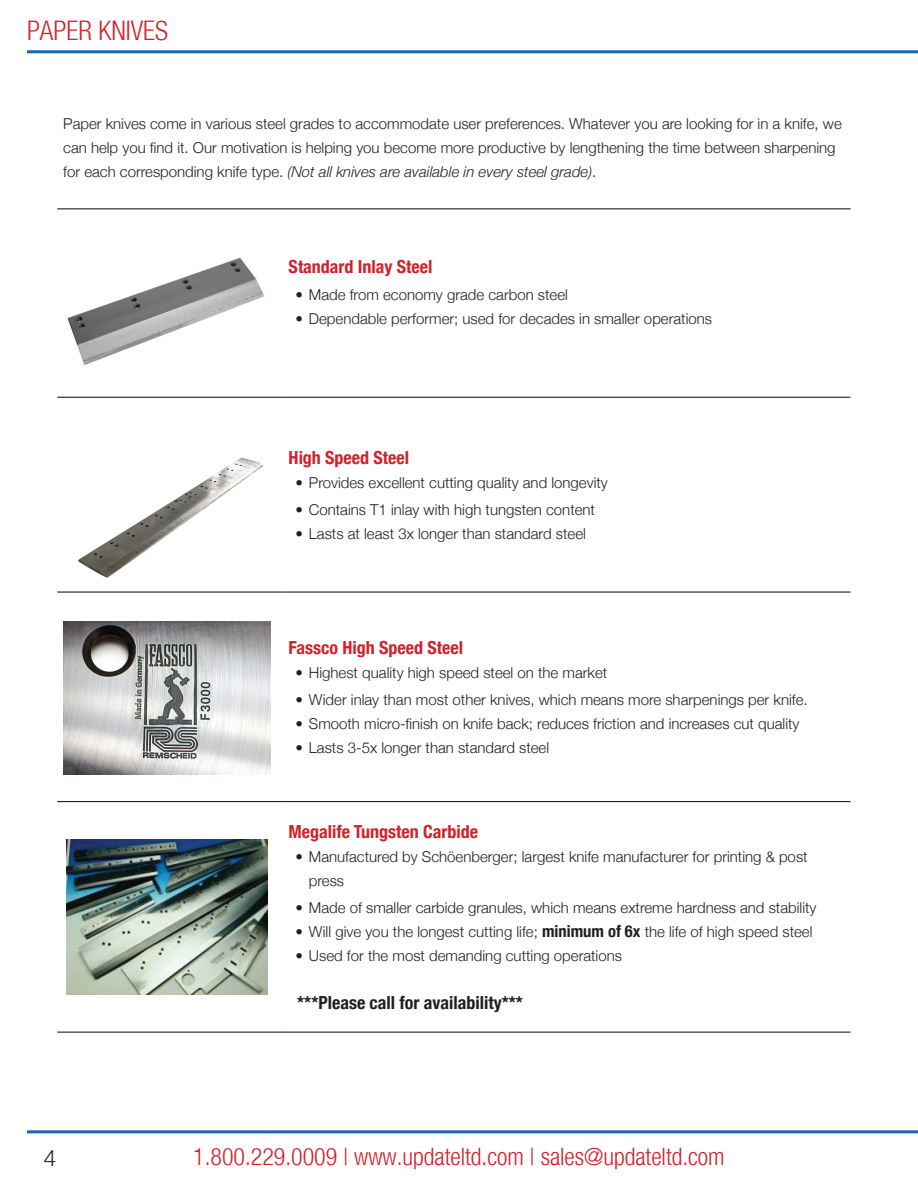
<style>
.page{position:relative;width:918px;height:1188px;background:#fff}
.page>*{position:absolute;margin:0;border:0;box-sizing:border-box;transform-origin:0 0}
.t1{font:27px "Helvetica Neue Light 4";color:#d22129}
.t2{font:24px "Helvetica Neue Light 4";color:#d22129}
.t3{font:22.5px "Helvetica Neue Light 6";color:#231f20}
.t4{font:700 condensed 18px "Helvetica Neue";color:#d22129}
.t5{font:700 condensed 18px "Helvetica Neue";color:#231f20}
.t6{font:15px/24px "Helvetica Neue Light 6";color:#231f20}
.s1{font-family:"Helvetica Neue";font-weight:300;font-style:italic}
.s2{font-family:"Helvetica Neue";font-weight:700;font-stretch:condensed;font-size:16.5px}
</style>
<div class="page">
<hr style="left:27px;top:50px;width:891px;height:3px;background:#1a66b2">
<hr style="left:27px;top:1130px;width:891px;height:3px;background:#1a66b2">
<hr style="left:57px;top:208px;width:226px;height:1px;background:#231f20">
<hr style="left:283px;top:208px;width:568px;height:1px;background:#231f20">
<hr style="left:57px;top:397px;width:226px;height:1px;background:#231f20">
<hr style="left:283px;top:397px;width:568px;height:1px;background:#231f20">
<hr style="left:57px;top:591px;width:226px;height:2px;background:#231f20">
<hr style="left:283px;top:591px;width:568px;height:2px;background:#231f20">
<hr style="left:57px;top:801px;width:226px;height:1px;background:#231f20">
<hr style="left:283px;top:801px;width:568px;height:1px;background:#231f20">
<hr style="left:57px;top:1032px;width:226px;height:1px;background:#231f20">
<hr style="left:283px;top:1032px;width:568px;height:1px;background:#231f20">
<img style="left:67px;top:257px;width:198px;height:108px">
<img style="left:63px;top:621px;width:207px;height:153px">
<img style="left:66px;top:839px;width:201px;height:156px">
<img style="left:78px;top:457px;width:185px;height:121px">
<p class="t1" style="left:27px;top:19px;width:143px">PAPER KNIVES</p>
<p class="t6" style="left:63px;top:111px;width:780px">Paper knives come in various steel grades to accommodate user preferences. Whatever you are looking for in a knife, we can help you find it. Our motivation is helping you become more productive by lengthening the time between sharpening for each corresponding knife type. <span class="s1">(Not all knives are available in every steel grade)</span>.</p>
<p class="t4" style="left:289px;top:255px;width:145px">Standard Inlay Steel</p>
<p class="t6" style="left:295px;top:282px;width:274px">• Made from economy grade carbon steel</p>
<p class="t6" style="left:295px;top:306px;width:418px">• Dependable performer; used for decades in smaller operations</p>
<p class="t4" style="left:289px;top:447px;width:122px">High Speed Steel</p>
<p class="t6" style="left:295px;top:471px;width:314px">• Provides excellent cutting quality and longevity</p>
<p class="t6" style="left:295px;top:498px;width:301px">• Contains T1 inlay with high tungsten content</p>
<p class="t6" style="left:295px;top:522px;width:292px">• Lasts at least 3x longer than standard steel</p>
<p class="t4" style="left:289px;top:637px;width:176px">Fassco High Speed Steel</p>
<p class="t6" style="left:295px;top:661px;width:313px">• Highest quality high speed steel on the market</p>
<p class="t6" style="left:295px;top:688px;width:514px">• Wider inlay than most other knives, which means more sharpenings per knife.</p>
<p class="t6" style="left:295px;top:712px;width:506px">• Smooth micro-finish on knife back; reduces friction and increases cut quality</p>
<p class="t6" style="left:295px;top:736px;width:255px">• Lasts 3-5x longer than standard steel</p>
<p class="t3" style="left:44px;top:1144px;width:14px">4</p>
<p class="t4" style="left:289px;top:821px;width:191px">Megalife Tungsten Carbide</p>
<p class="t6" style="left:309px;top:845px;width:500px;text-indent:-14px">• Manufactured by Schöenberger; largest knife manufacturer for printing &amp; post press</p>
<p class="t6" style="left:295px;top:896px;width:523px">• Made of smaller carbide granules, which means extreme hardness and stability</p>
<p class="t6" style="left:295px;top:920px;width:519px">• Will give you the longest cutting life; <span class="s2">minimum of 6x</span> the life of high speed steel</p>
<p class="t6" style="left:295px;top:944px;width:328px">• Used for the most demanding cutting operations</p>
<p class="t5" style="left:297px;top:992px;width:227px">***Please call for availability***</p>
<h2 class="t2" style="left:193px;top:1147px;width:533px">1.800.229.0009 | www.updateltd.com | sales@updateltd.com</h2>
</div>
